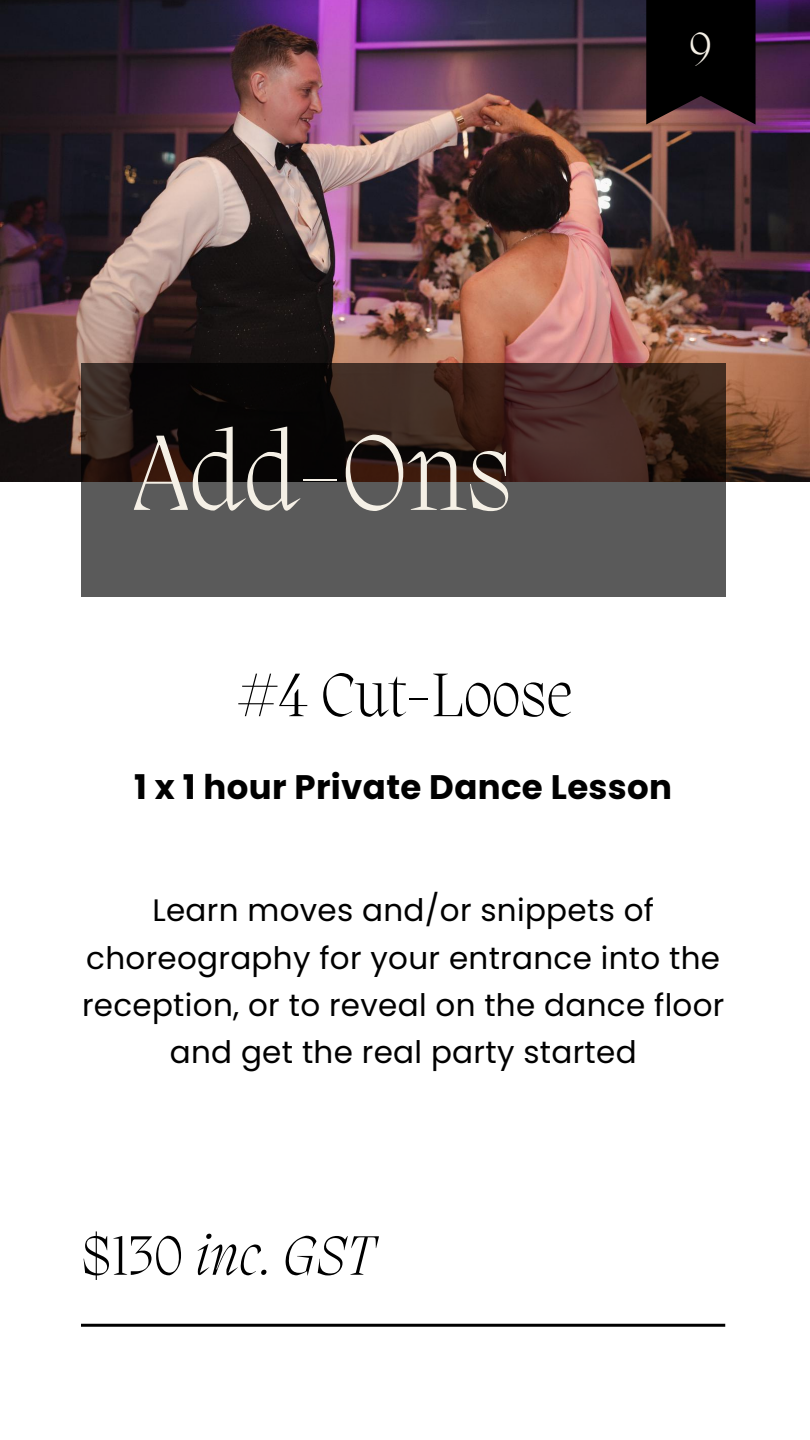
<style>
.page{position:relative;width:810px;height:1440px;background:#fff}
.page>*{position:absolute;margin:0;border:0;box-sizing:border-box;transform-origin:0 0}
.t1{font:200 110px "Migra";letter-spacing:.01em;color:#f5f0e6}
.t2{font:200 63px "Migra";letter-spacing:.01em;color:#000}
.t3{font:italic 200 57px "Migra";letter-spacing:.01em;color:#000}
.t4{font:200 47.9px "Migra";color:#f5f0e6}
.t5{font:700 34px "Poppins";letter-spacing:.01em;color:#000}
.t6{font:31px/47.2px "Poppins";letter-spacing:.01em;color:#000;text-align:center}
.s1{font-style:normal}
</style>
<div class="page">
<hr style="left:81px;top:1324px;width:644px;height:3px;background:#000">
<img style="left:0;top:0;width:810px;height:482px">
<svg style="left:646px;top:0;width:110px;height:124px;background:#0e0809"></svg>
<svg style="left:81px;top:363px;width:644px;height:234px;background:#423937"></svg>
<p class="t4" style="left:690px;top:26px;width:23px">9</p>
<p class="t1" style="left:133px;top:421px;width:381px">Add-Ons</p>
<p class="t2" style="left:237px;top:665px;width:337px">#4 Cut-Loose</p>
<p class="t5" style="left:134px;top:764px;width:539px">1 x 1 hour Private Dance Lesson</p>
<p class="t6" style="left:82px;top:887px;width:644px">Learn moves and/or snippets of choreography for your entrance into the reception, or to reveal on the dance floor and get the real party started</p>
<p class="t3" style="left:81px;top:1229px;width:295px"><span class="s1">$130</span> inc. GST</p>
</div>
